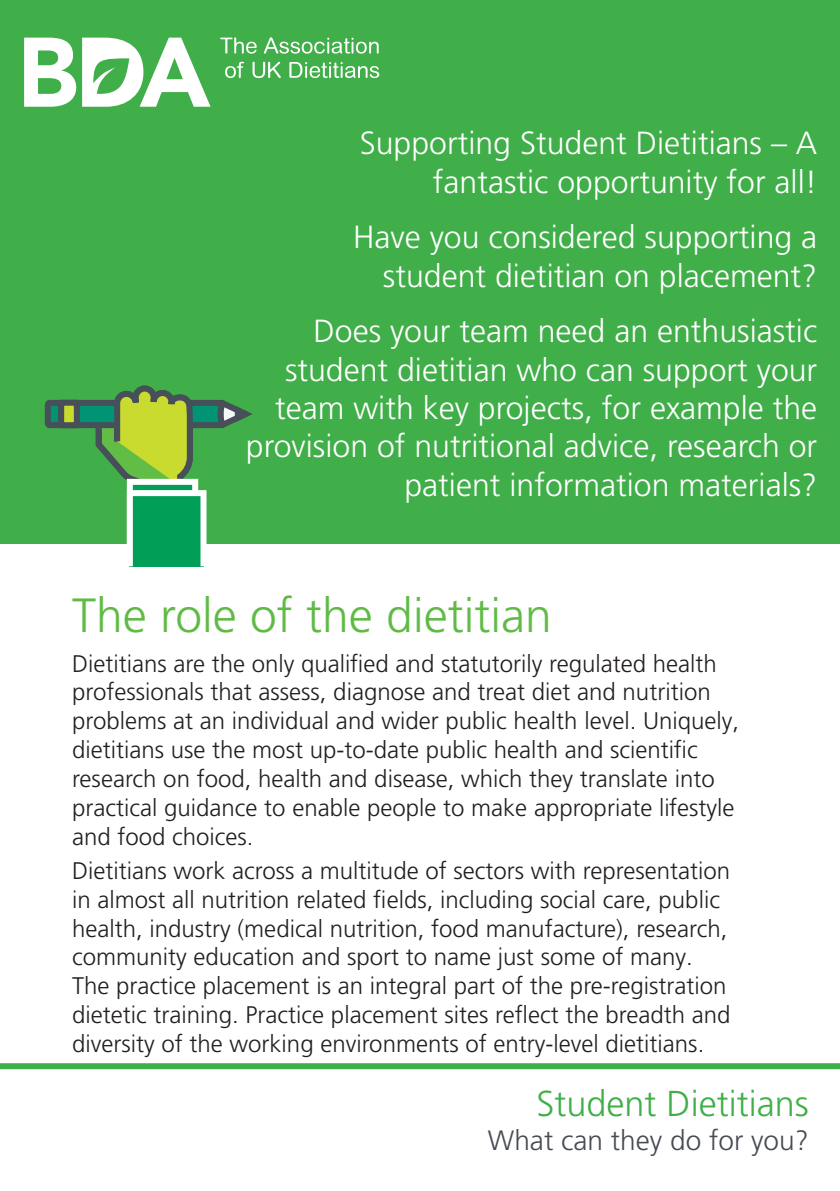
<style>
.page{position:relative;width:840px;height:1191px;background:#fff}
.page>*{position:absolute;margin:0;border:0;box-sizing:border-box;transform-origin:0 0}
.t1{font:300 48px "Frutiger LT Pro";color:#60bb46}
.t2{font:300 36px "Frutiger LT Pro";color:#40ae49}
.t3{font:300 32px/38.4px "Frutiger LT Pro";color:#fff;text-align:right}
.t4{font:300 28px "Frutiger LT Pro";color:#464b54}
.t5{font:300 24px/28.8px "Frutiger LT Pro";color:#231f20}
</style>
<div class="page">
<div style="left:0;top:0;width:839px;height:543px;background:#40ae49"></div>
<div style="left:0;top:1063px;width:839px;height:6px;background:#40ae49"></div>
<svg style="left:44px;top:399px;width:23px;height:30px"></svg>
<div style="left:58px;top:400px;width:167px;height:28px;background:#009475;border:6px solid #474f59"></div>
<div style="left:61px;top:403px;width:16px;height:22px;background:#c9db2e"></div>
<div style="left:58px;top:400px;width:22px;height:28px;border:6px solid #474f59"></div>
<svg style="left:214px;top:400px;width:39px;height:29px"></svg>
<svg style="left:92px;top:385px;width:104px;height:159px"></svg>
<div style="left:127px;top:490px;width:79px;height:79px;background:#009e57;border:6px solid #fff"></div>
<svg style="left:24px;top:38px;width:52px;height:69px"></svg>
<svg style="left:82px;top:38px;width:128px;height:69px"></svg>
<svg style="left:220px;top:37px;width:36px;height:17px"></svg>
<svg style="left:264px;top:37px;width:114px;height:17px"></svg>
<svg style="left:225px;top:62px;width:19px;height:16px"></svg>
<svg style="left:252px;top:62px;width:28px;height:16px"></svg>
<svg style="left:289px;top:62px;width:90px;height:16px"></svg>
<p class="t3" style="left:359px;top:124px;width:458px">Supporting Student Dietitians – A fantastic opportunity for all!</p>
<p class="t3" style="left:353px;top:218px;width:465px">Have you considered supporting a student dietitian on placement?</p>
<p class="t3" style="left:246px;top:312px;width:572px">Does your team need an enthusiastic student dietitian who can support your team with key projects, for example the provision of nutritional advice, research or patient information materials?</p>
<p class="t1" style="left:72px;top:587px;width:481px">The role of the dietitian</p>
<p class="t5" style="left:72px;top:649px;width:668px">Dietitians are the only qualified and statutorily regulated health professionals that assess, diagnose and treat diet and nutrition problems at an individual and wider public health level. Uniquely, dietitians use the most up-to-date public health and scientific research on food, health and disease, which they translate into practical guidance to enable people to make appropriate lifestyle and food choices.</p>
<p class="t5" style="left:72px;top:856px;width:659px">Dietitians work across a multitude of sectors with representation in almost all nutrition related fields, including social care, public health, industry (medical nutrition, food manufacture), research, community education and sport to name just some of many.</p>
<p class="t5" style="left:72px;top:971px;width:659px">The practice placement is an integral part of the pre-registration dietetic training. Practice placement sites reflect the breadth and diversity of the working environments of entry-level dietitians.</p>
<p class="t2" style="left:536px;top:1082px;width:274px">Student Dietitians</p>
<p class="t4" style="left:487px;top:1123px;width:322px">What can they do for you?</p>
</div>
